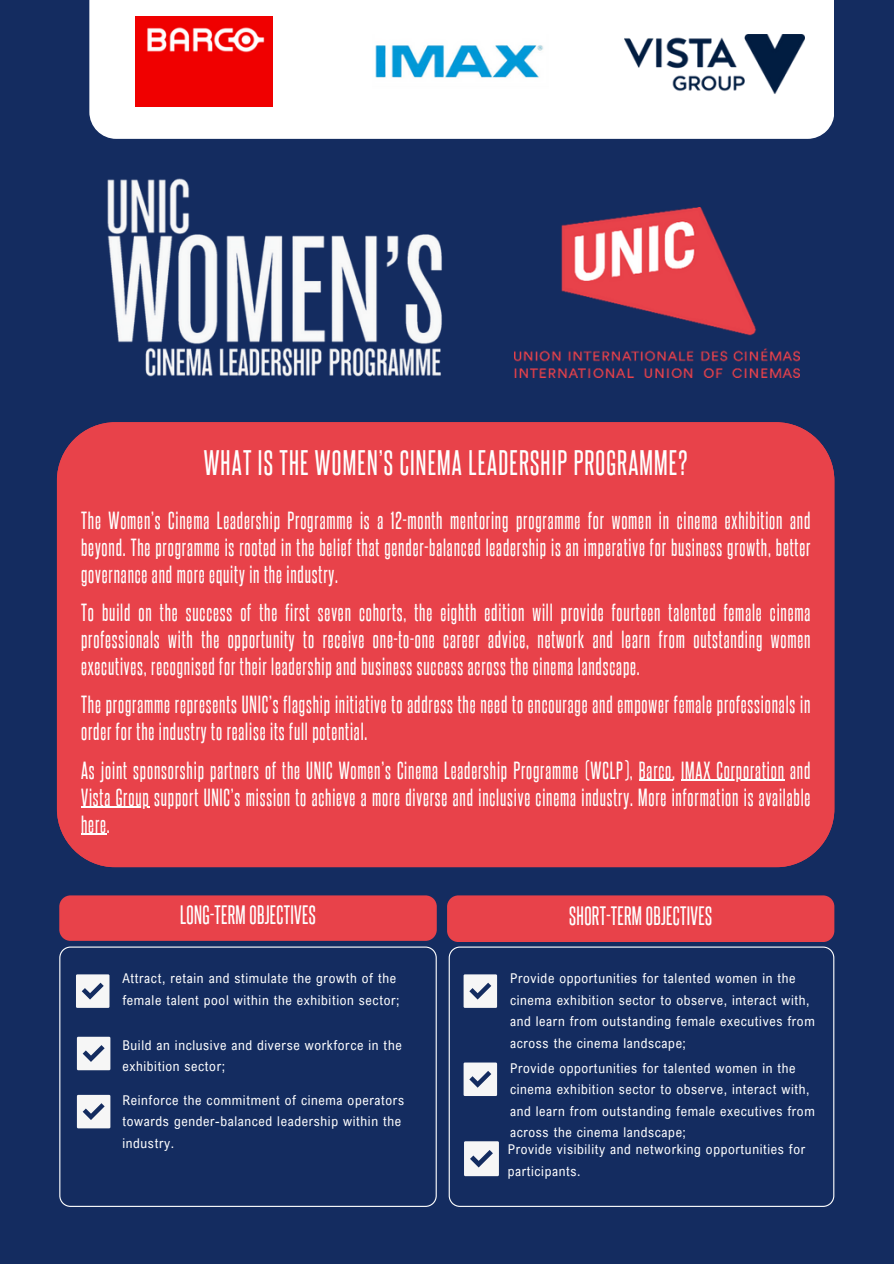
<style>
.page{position:relative;width:894px;height:1264px;background:#fff}
.page>*{position:absolute;margin:0;border:0;box-sizing:border-box;transform-origin:0 0}
.t1{font:30px "Aka Acid Steelfish";letter-spacing:.04em;color:#fff}
.t2{font:22.5px "Aka Acid Steelfish";letter-spacing:.015em;color:#fff}
.t3{font:21px/27px "Aka Acid Steelfish";letter-spacing:.04em;color:#fff;text-align:justify}
.t4{font:13.5px/21.3px "Arial Nova Cond";letter-spacing:.045em;color:#fff}
</style>
<div class="page">
<div style="left:0;top:0;width:893px;height:1263px;background:#142c60"></div>
<img style="left:514px;top:207px;width:285px;height:170px">
<img style="left:107px;top:178px;width:335px;height:199px">
<div style="left:89px;top:0;width:745px;height:139px;background:#fff"></div>
<img style="left:136px;top:16px;width:136px;height:90px">
<img style="left:373px;top:34px;width:175px;height:72px">
<img style="left:624px;top:34px;width:180px;height:72px">
<div style="left:57px;top:422px;width:777px;height:444px;background:#e8424a"></div>
<hr style="left:638px;top:779px;width:34px;height:2px;background:#fff">
<hr style="left:681px;top:779px;width:103px;height:2px;background:#fff">
<hr style="left:81px;top:806px;width:69px;height:2px;background:#fff">
<hr style="left:81px;top:833px;width:26px;height:2px;background:#fff">
<div style="left:59px;top:895px;width:377px;height:45px;background:#e8424a"></div>
<div style="left:447px;top:895px;width:387px;height:47px;background:#e8424a"></div>
<svg style="left:59px;top:946px;width:377px;height:260px"></svg>
<svg style="left:448px;top:946px;width:386px;height:260px"></svg>
<svg style="left:73px;top:971px;width:38px;height:39px"></svg>
<svg style="left:461px;top:971px;width:38px;height:39px"></svg>
<svg style="left:74px;top:1034px;width:38px;height:38px"></svg>
<svg style="left:74px;top:1092px;width:38px;height:38px"></svg>
<svg style="left:461px;top:1059px;width:38px;height:39px"></svg>
<svg style="left:461px;top:1138px;width:40px;height:40px"></svg>
<h1 class="t1" style="left:204px;top:452px;width:485px">WHAT IS THE WOMEN’S CINEMA LEADERSHIP PROGRAMME?</h1>
<h3 class="t3" style="left:81px;top:510px;width:730px">The Women’s Cinema Leadership Programme is a 12-month mentoring programme for women in cinema exhibition and beyond. The programme is rooted in the belief that gender-balanced leadership is an imperative for business growth, better governance and more equity in the industry.</h3>
<h3 class="t3" style="left:81px;top:602px;width:730px">To build on the success of the first seven cohorts, the eighth edition will provide fourteen talented female cinema professionals with the opportunity to receive one-to-one career advice, network and learn from outstanding women executives, recognised for their leadership and business success across the cinema landscape.</h3>
<h3 class="t3" style="left:81px;top:694px;width:730px">The programme represents UNIC’s flagship initiative to address the need to encourage and empower female professionals in order for the industry to realise its full potential.</h3>
<h3 class="t3" style="left:81px;top:760px;width:730px">As joint sponsorship partners of the UNIC Women’s Cinema Leadership Programme (WCLP), Barco, IMAX Corporation and</h3>
<p class="t3" style="left:81px;top:787px;width:730px">Vista Group support UNIC’s mission to achieve a more diverse and inclusive cinema industry. More information is available here.</p>
<p class="t2" style="left:180px;top:906px;width:137px">LONG-TERM OBJECTIVES</p>
<p class="t2" style="left:569px;top:907px;width:144px">SHORT-TERM OBJECTIVES</p>
<p class="t4" style="left:122px;top:967px;width:278px">Attract, retain and stimulate the growth of the female talent pool within the exhibition sector;</p>
<p class="t4" style="left:510px;top:967px;width:306px">Provide opportunities for talented women in the cinema exhibition sector to observe, interact with, and learn from outstanding female executives from</p>
<p class="t4" style="left:122px;top:1034px;width:281px">Build an inclusive and diverse workforce in the</p>
<p class="t4" style="left:510px;top:1031px;width:177px">across the cinema landscape;</p>
<p class="t4" style="left:122px;top:1055px;width:104px">exhibition sector;</p>
<h2 class="t4" style="left:122px;top:1089px;width:283px">Reinforce the commitment of cinema operators towards gender-balanced leadership within the industry.</h2>
<p class="t4" style="left:510px;top:1056px;width:306px">Provide opportunities for talented women in the cinema exhibition sector to observe, interact with, and learn from outstanding female executives from across the cinema landscape;</p>
<p class="t4" style="left:507px;top:1138px;width:299px">Provide visibility and networking opportunities for participants.</p>
</div>
